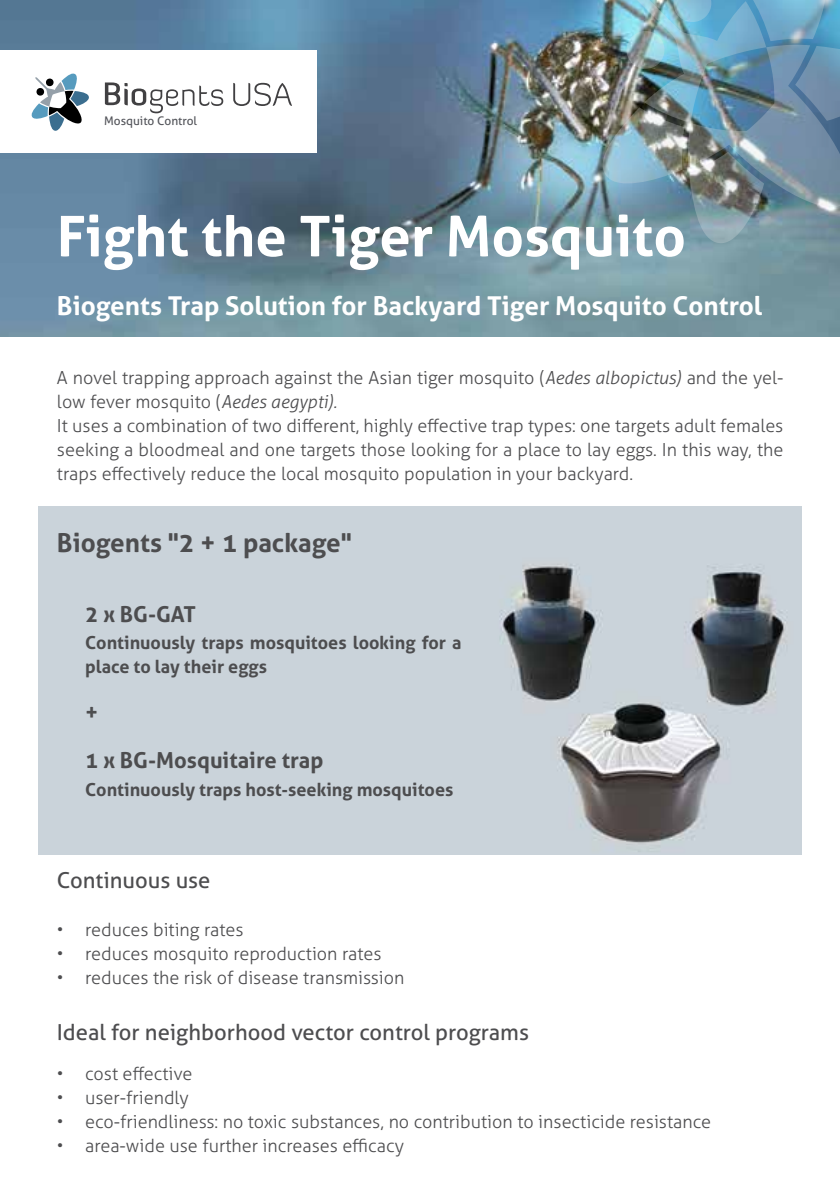
<style>
.page{position:relative;width:840px;height:1191px;background:#fff}
.page>*{position:absolute;margin:0;border:0;box-sizing:border-box;transform-origin:0 0}
.t1{font:700 56px "Aller";color:#fff}
.t2{font:700 26px "Aller";color:#fff}
.t3{font:700 26px "Aller";color:#4d4d4f}
.t4{font:22px "Aller";color:#4d4d4f}
.t5{font:700 22px/48px "Aller";color:#4d4d4f}
.t6{font:300 18px/24px "Aller";color:#4d4d4f}
.t7{font:700 18px/24px "Aller";color:#4d4d4f}
.t8{font:11.8px "Aller";color:#54555b}
.s1{font-style:italic}
</style>
<div class="page">
<img style="left:38px;top:507px;width:763px;height:347px">
<img style="left:0;top:0;width:839px;height:336px">
<img style="left:600px;top:0;width:239px;height:244px">
<div style="left:0;top:50px;width:316px;height:103px;background:#fff"></div>
<svg style="left:31px;top:73px;width:58px;height:58px"></svg>
<svg style="left:233px;top:83px;width:59px;height:23px"></svg>
<svg style="left:105px;top:82px;width:118px;height:31px"></svg>
<p class="t8" style="left:104px;top:113px;width:94px">Mosquito Control</p>
<h1 class="t1" style="left:57px;top:202px;width:630px">Fight the Tiger Mosquito</h1>
<h2 class="t2" style="left:57px;top:289px;width:706px">Biogents Trap Solution for Backyard Tiger Mosquito Control</h2>
<p class="t6" style="left:57px;top:366px;width:727px">A novel trapping approach against the Asian tiger mosquito (<span class="s1">Aedes albopictus)</span> and the yel&shy;low fever mosquito (<span class="s1">Aedes aegypti).<br></span>It uses a combination of two different, highly effective trap types: one targets adult females seeking a bloodmeal and one targets those looking for a place to lay eggs. In this way, the traps effectively reduce the local mosquito population in your backyard.</p>
<h2 class="t3" style="left:57px;top:527px;width:296px">Biogents "2 + 1 package"</h2>
<p class="t5" style="left:85px;top:590px;width:112px">2 x BG-GAT</p>
<p class="t7" style="left:85px;top:631px;width:377px">Continuously traps mosquitoes looking for a place to lay their eggs</p>
<p class="t5" style="left:85px;top:688px;width:239px">+<br>1 x BG-Mosquitaire trap</p>
<p class="t7" style="left:85px;top:777px;width:369px">Continuously traps host-seeking mosquitoes</p>
<p class="t4" style="left:57px;top:867px;width:155px">Continuous use</p>
<p class="t6" style="left:57px;top:918px;width:188px">• reduces biting rates</p>
<p class="t6" style="left:57px;top:942px;width:326px">• reduces mosquito reproduction rates</p>
<p class="t6" style="left:57px;top:966px;width:349px">• reduces the risk of disease transmission</p>
<p class="t4" style="left:57px;top:1019px;width:473px">Ideal for neighborhood vector control programs</p>
<p class="t6" style="left:57px;top:1062px;width:137px">• cost effective</p>
<p class="t6" style="left:57px;top:1086px;width:134px">• user-friendly</p>
<p class="t6" style="left:57px;top:1110px;width:655px">• eco-friendliness: no toxic substances, no contribution to insecticide resistance</p>
<p class="t6" style="left:57px;top:1134px;width:348px">• area-wide use further increases efficacy</p>
</div>
